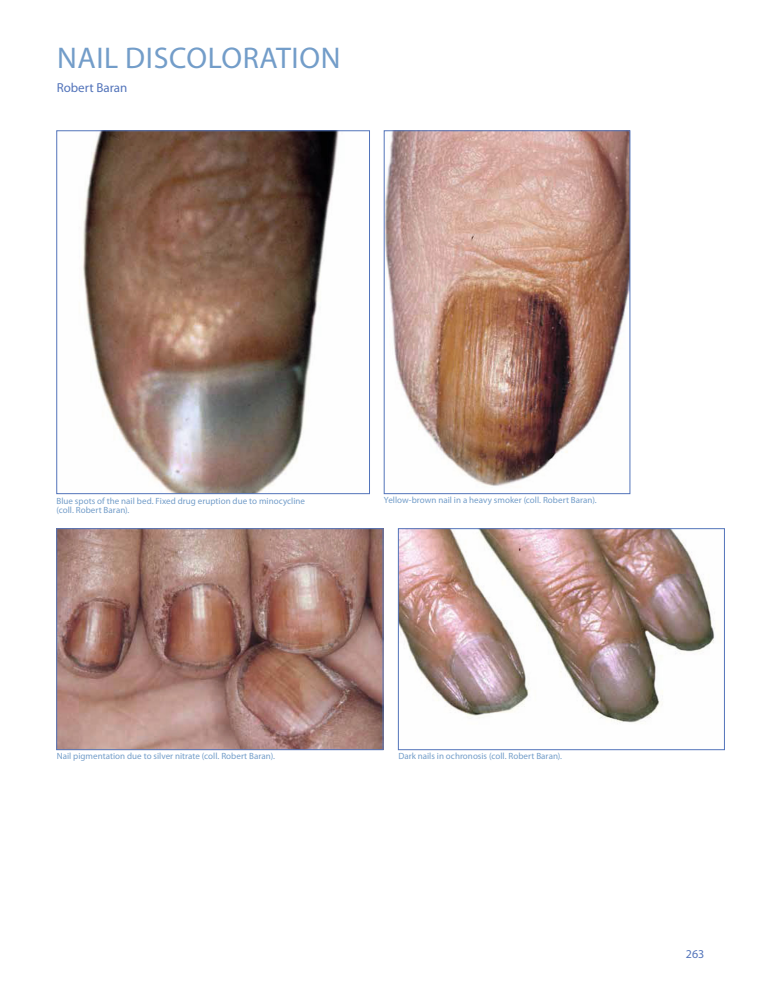
<style>
.page{position:relative;width:766px;height:993px;background:#fff}
.page>*{position:absolute;margin:0;border:0;box-sizing:border-box;transform-origin:0 0}
.t1{font:30px "Hvcfsx Hrngbv Drwnmx Crrtbk Svxbvd Hsfjgy Myriad Pro";letter-spacing:.02em;color:#739dc9}
.t2{font:13px "Hvcfsx Hrngbv Drwnmx Crrtbk Svxbvd Hsfjgy Myriad Pro";color:#5374ba}
.t3{font:12px "Hvcfsx Hrngbv Drwnmx Crrtbk Svxbvd Hsfjgy Myriad Pro";color:#5374ba}
.t4{font:9px/9px "Hvcfsx Hrngbv Drwnmx Crrtbk Svxbvd Hsfjgy Myriad Pro";color:#739dc9}
</style>
<div class="page">
<img style="left:400px;top:530px;width:315px;height:193px">
<div style="left:398px;top:528px;width:326px;height:221px;border:1px solid #5374ba"></div>
<img style="left:58px;top:530px;width:323px;height:217px">
<div style="left:56px;top:528px;width:327px;height:221px;border:1px solid #5374ba"></div>
<img style="left:83px;top:132px;width:256px;height:359px">
<div style="left:56px;top:130px;width:313px;height:363px;border:1px solid #5374ba"></div>
<img style="left:386px;top:132px;width:242px;height:354px">
<div style="left:384px;top:130px;width:246px;height:363px;border:1px solid #5374ba"></div>
<h1 class="t1" style="left:57px;top:46px;width:285px">NAIL DISCOLORATION</h1>
<h2 class="t2" style="left:57px;top:83px;width:72px">Robert Baran</h2>
<p class="t4" style="left:56px;top:496px;width:250px">Blue spots of the nail bed. Fixed drug eruption due to minocycline (coll. Robert Baran).</p>
<p class="t4" style="left:384px;top:496px;width:214px">Yellow-brown nail in a heavy smoker (coll. Robert Baran).</p>
<p class="t4" style="left:57px;top:751px;width:220px">Nail pigmentation due to silver nitrate (coll. Robert Baran).</p>
<p class="t4" style="left:398px;top:751px;width:165px">Dark nails in ochronosis (coll. Robert Baran).</p>
<h3 class="t3" style="left:685px;top:948px;width:20px">263</h3>
</div>
